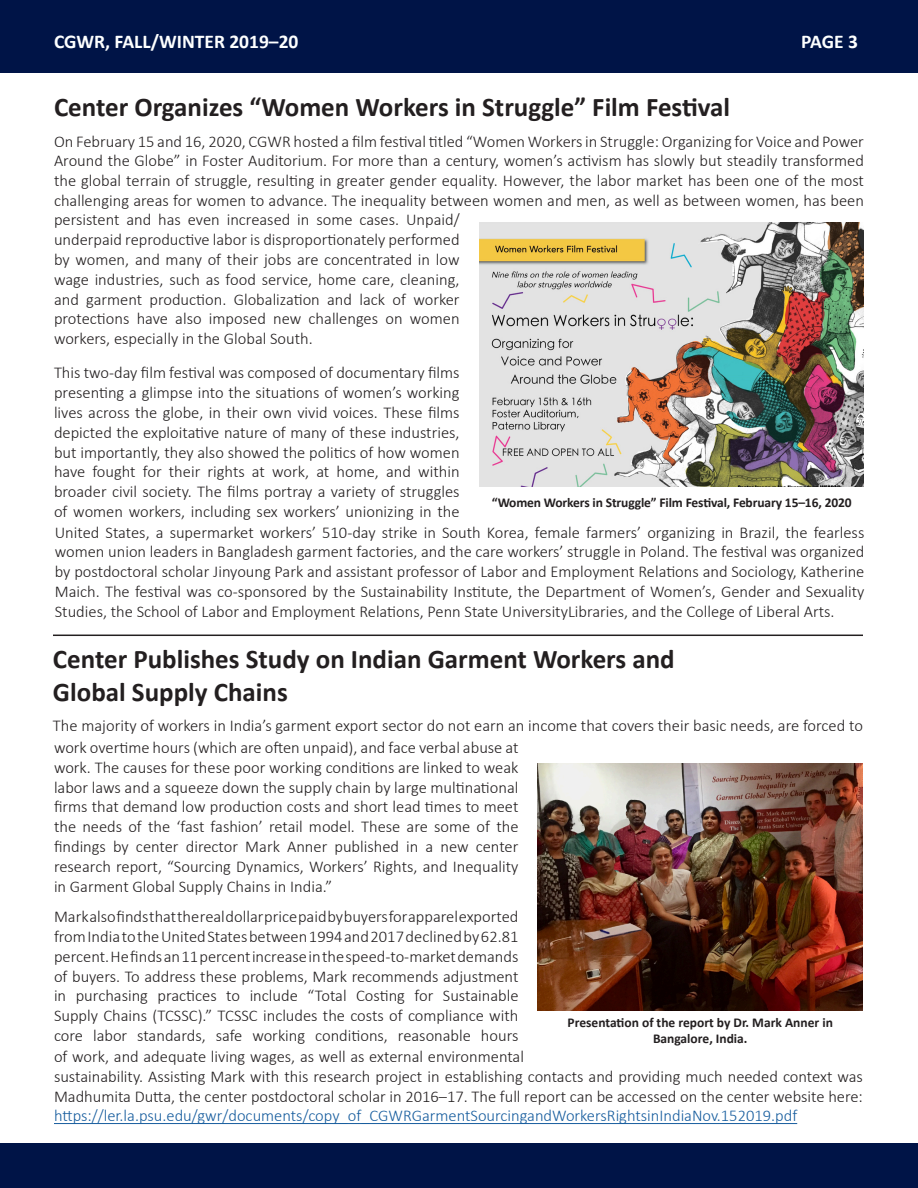
<style>
.page{position:relative;width:918px;height:1188px;background:#fff}
.page>*{position:absolute;margin:0;border:0;box-sizing:border-box;transform-origin:0 0}
.t1{font:700 27px "Calibri";color:#231f20}
.t2{font:700 19.5px "Calibri";color:#fdffff}
.t3{font:300 16.5px/19.8px "Calibri";color:#231f20;text-align:justify}
.t4{font:300 16.5px "Calibri";color:#175d9e}
.t5{font:700 13.5px "Calibri";letter-spacing:-.01em;color:#231f20}
</style>
<div class="page">
<div style="left:0;top:1143px;width:918px;height:45px;background:#001447"></div>
<div style="left:0;top:0;width:918px;height:73px;background:#001447"></div>
<hr style="left:53px;top:635px;width:810px;height:1px;background:#231f20">
<img style="left:480px;top:222px;width:384px;height:265px">
<img style="left:538px;top:763px;width:325px;height:248px">
<hr style="left:54px;top:1123px;width:743px;height:1px;background:#175d9e">
<p class="t2" style="left:54px;top:29px;width:246px">CGWR, FALL/WINTER 2019–20</p>
<p class="t2" style="left:801px;top:29px;width:58px">PAGE 3</p>
<p class="t1" style="left:54px;top:90px;width:678px">Center Organizes “Women Workers in Struggle” Film Festival</p>
<p class="t3" style="left:54px;top:131px;width:812px">On February 15 and 16, 2020, CGWR hosted a film festival titled “Women Workers in Struggle: Organizing for Voice and Power Around the Globe” in Foster Auditorium. For more than a century, women’s activism has slowly but steadily transformed the global terrain of struggle, resulting in greater gender equality. However, the labor market has been one of the most challenging areas for women to advance. The inequality between women and men, as well as between women, has been</p>
<p class="t3" style="left:54px;top:209px;width:407px">persistent and has even increased in some cases. Unpaid/ underpaid reproductive labor is disproportionately performed by women, and many of their jobs are concentrated in low wage industries, such as food service, home care, cleaning, and garment production. Globalization and lack of worker protections have also imposed new challenges on women workers, especially in the Global South.</p>
<p class="t3" style="left:54px;top:362px;width:812px;text-align:left">This two-day film festival was composed of documentary films<br>presenting a glimpse into the situations of women’s working<br>lives across the globe, in their own vivid voices. These films<br>depicted the exploitative nature of many of these industries,<br>but importantly, they also showed the politics of how women<br>have fought for their rights at work, at home, and within<br>broader civil society. The films portray a variety of struggles<br>of women workers, including sex workers’ unionizing in the<br>United States, a supermarket workers’ 510-day strike in South Korea, female farmers’ organizing in Brazil, the fearless women union leaders in Bangladesh garment factories, and the care workers’ struggle in Poland. The festival was organized by postdoctoral scholar Jinyoung Park and assistant professor of Labor and Employment Relations and Sociology, Katherine Maich. The festival was co-sponsored by the Sustainability Institute, the Department of Women’s, Gender and Sexuality Studies, the School of Labor and Employment Relations, Penn State UniversityLibraries, and the College of Liberal Arts.</p>
<p class="t1" style="left:53px;top:642px;width:623px">Center Publishes Study on Indian Garment Workers and</p>
<p class="t1" style="left:53px;top:674px;width:236px">Global Supply Chains</p>
<p class="t3" style="left:53px;top:715px;width:811px">The majority of workers in India’s garment export sector do not earn an income that covers their basic needs, are forced to</p>
<p class="t5" style="left:492px;top:494px;width:361px">“Women Workers in Struggle” Film Festival, February 15–16, 2020</p>
<p class="t3" style="left:54px;top:737px;width:466px">work overtime hours (which are often unpaid), and face verbal abuse at work. The causes for these poor working conditions are linked to weak labor laws and a squeeze down the supply chain by large multinational firms that demand low production costs and short lead times to meet the needs of the ‘fast fashion’ retail model. These are some of the findings by center director Mark Anner published in a new center research report, “Sourcing Dynamics, Workers’ Rights, and Inequality in Garment Global Supply Chains in India.”</p>
<p class="t3" style="left:54px;top:906px;width:811px;text-align:left">Mark also finds that the real dollar price paid by buyers for apparel exported<br>from India to the United States between 1994 and 2017 declined by 62.81<br>percent. He finds an 11 percent increase in the speed-to-market demands<br>of buyers. To address these problems, Mark recommends adjustment<br>in purchasing practices to include “Total Costing for Sustainable<br>Supply Chains (TCSSC).” TCSSC includes the costs of compliance with<br>core labor standards, safe working conditions, reasonable hours<br>of work, and adequate living wages, as well as external environmental<br>sustainability. Assisting Mark with this research project in establishing contacts and providing much needed context was Madhumita Dutta, the center postdoctoral scholar in 2016–17. The full report can be accessed on the center website here:</p>
<p class="t4" style="left:54px;top:1106px;width:745px">https://ler.la.psu.edu/gwr/documents/copy_of_CGWRGarmentSourcingandWorkersRightsinIndiaNov.152019.pdf</p>
<p class="t5" style="left:568px;top:1014px;width:267px">Presentation of the report by Dr. Mark Anner in</p>
<p class="t5" style="left:653px;top:1030px;width:96px">Bangalore, India.</p>
</div>
